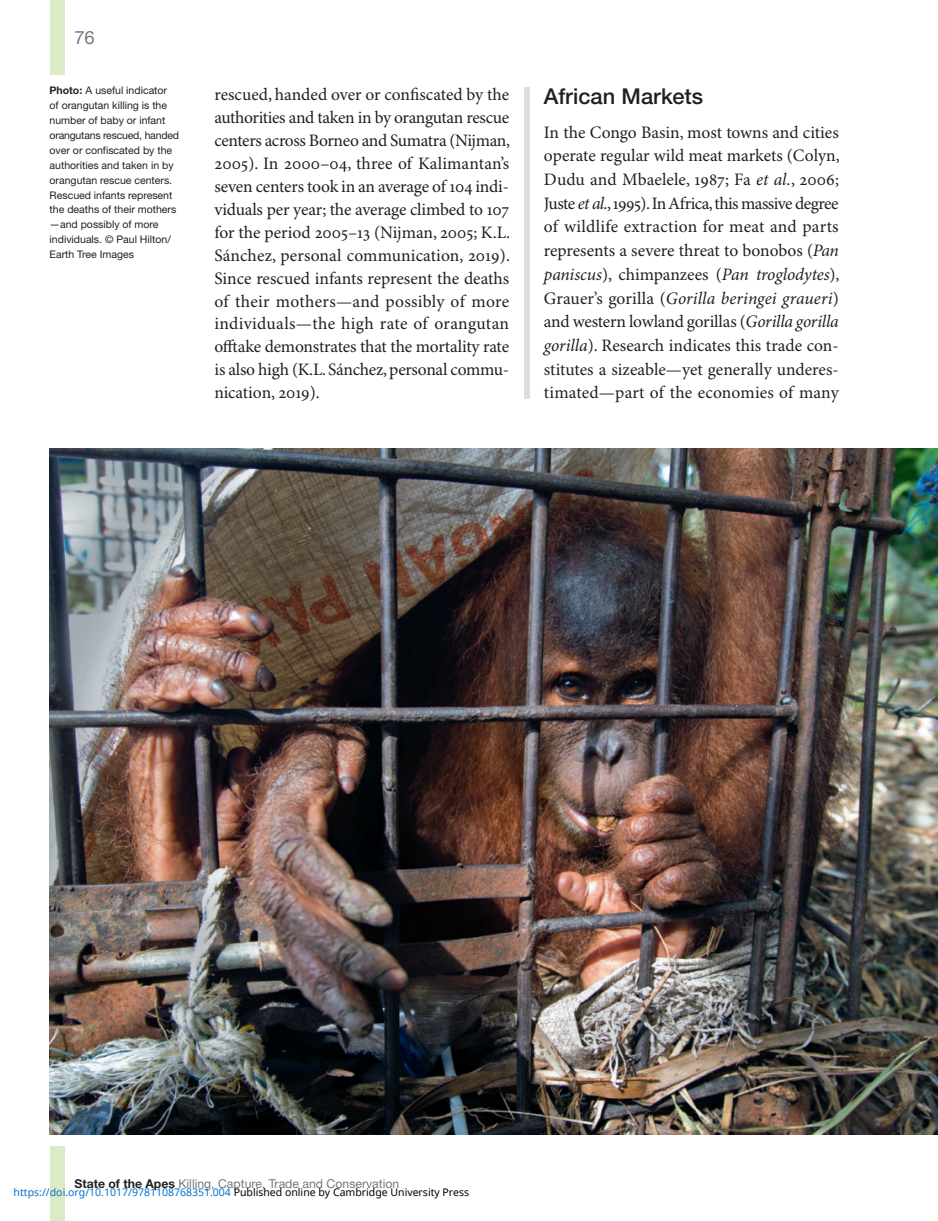
<style>
.page{position:relative;width:938px;height:1221px;background:#fff}
.page>*{position:absolute;margin:0;border:0;box-sizing:border-box;transform-origin:0 0}
.t1{font:500 21.88px "Helvetica Neue";color:#231f20}
.t2{font:18.38px "Helvetica Neue";color:#76787b}
.t3{font:17.5px/22.9px "Minion Pro";letter-spacing:-.005em;color:#231f20;text-align:justify}
.t4{font:12.25px "Helvetica Neue";color:#76787b}
.t5{font:10.5px/14.9px "Helvetica Neue";color:#231f20}
.t6{font:10.5px "Noto Sans";color:#0172cf}
.s1{font-weight:700}
.s2{font-style:italic}
.s3{font-weight:700;color:#231f20}
.s4{color:#000}
</style>
<div class="page">
<div style="left:50px;top:0;width:14px;height:74px;background:#dbebc6"></div>
<div style="left:50px;top:1146px;width:14px;height:74px;background:#dbebc6"></div>
<img style="left:50px;top:448px;width:888px;height:686px">
<div style="left:524px;top:87px;width:5px;height:311px;background:#dcdddf"></div>
<p class="t2" style="left:74px;top:26px;width:22px">76</p>
<p class="t5" style="left:50px;top:83px;width:131px"><span class="s1">Photo:</span> A useful indicator<br>of orangutan killing is the number of baby or infant orangutans rescued, handed over or confiscated by the authorities and taken in by orangutan rescue centers.<br>Rescued infants represent the deaths of their mothers —and possibly of more individuals. © Paul Hilton/<br>Earth Tree Images</p>
<p class="t3" style="left:214px;top:83px;width:297px">rescued, handed over or confiscated by the authorities and taken in by orangutan rescue centers across Borneo and Sumatra (Nijman, 2005). In 2000–04, three of Kalimantan’s seven centers took in an average of 104 indi&shy;viduals per year; the average climbed to 107 for the period 2005–13 (Nijman, 2005; K.L.<br>Sánchez, personal communication, 2019).<br>Since rescued infants represent the deaths of their mothers—and possibly of more individuals—the high rate of orangutan offtake demonstrates that the mortality rate is also high (K.L. Sánchez, personal commu&shy;nication, 2019).</p>
<p class="t1" style="left:544px;top:83px;width:161px">African Markets</p>
<p class="t3" style="left:544px;top:121px;width:297px;line-height:23.6px">In the Congo Basin, most towns and cities operate regular wild meat markets (Colyn, Dudu and Mbaelele, 1987; Fa <span class="s2">et al.</span>, 2006; Juste <span class="s2">et al.</span>, 1995). In Africa, this massive degree of wildlife extraction for meat and parts represents a severe threat to bonobos (<span class="s2">Pan paniscus</span>), chimpanzees (<span class="s2">Pan troglodytes</span>), Grauer’s gorilla (<span class="s2">Gorilla beringei graueri</span>) and western lowland gorillas (<span class="s2">Gorilla gorilla gorilla</span>). Research indicates this trade con&shy;stitutes a sizeable—yet generally underes&shy;timated—part of the economies of many</p>
<p class="t4" style="left:74px;top:1176px;width:326px"><span class="s3">State of the Apes</span> Killing, Capture, Trade and Conservation</p>
<p class="t6" style="left:14px;top:1184px;width:457px">https://doi.org/10.1017/9781108768351.004 <span class="s4">Published online by Cambridge University Press</span></p>
</div>
